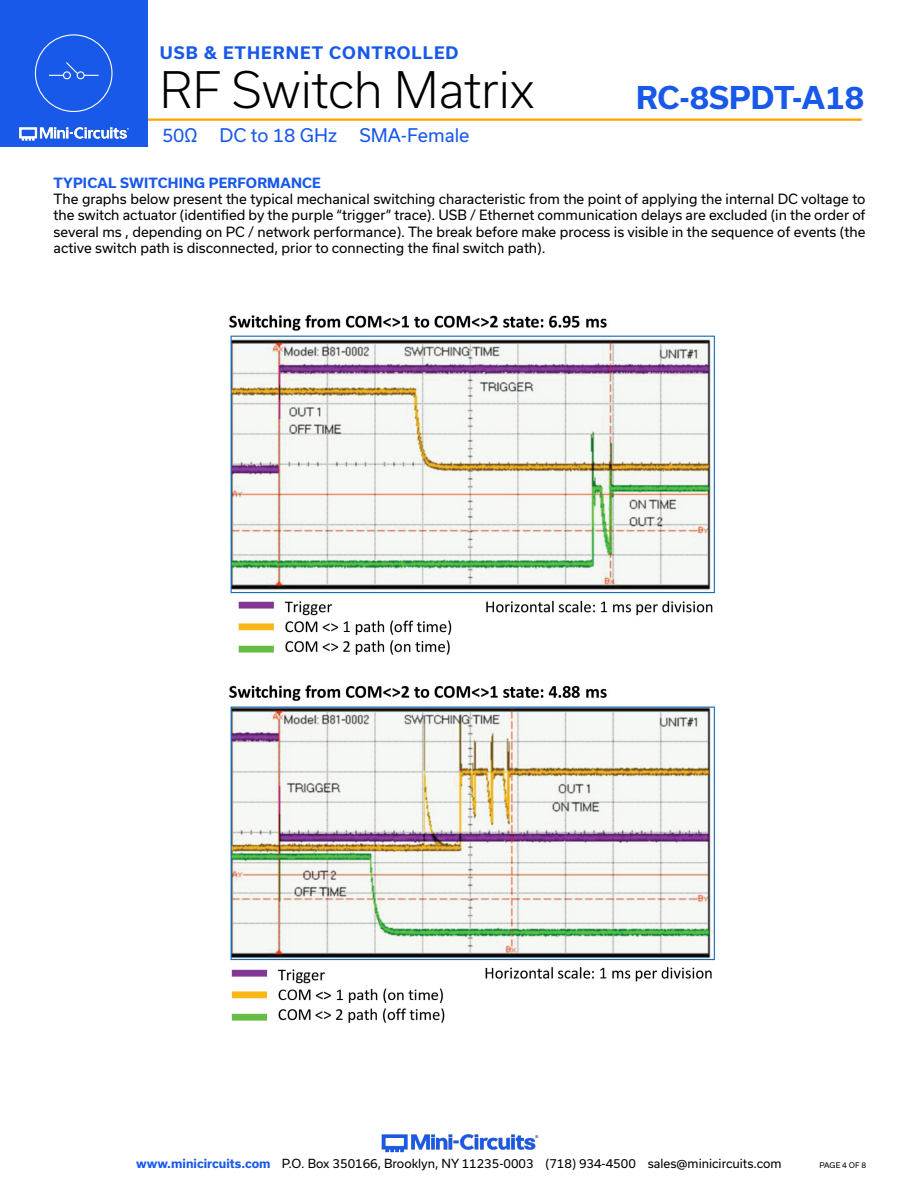
<style>
.page{position:relative;width:918px;height:1188px;background:#fff}
.page>*{position:absolute;margin:0;border:0;box-sizing:border-box;transform-origin:0 0}
.t1{font:300 48px "Usual";color:#000}
.t2{font:700 30px "Usual";color:#1859ea}
.t3{font:18px "Usual";color:#1859ea}
.t4{font:700 16.5px "Usual";letter-spacing:.065em;color:#1859ea}
.Regular_Copy{font:13.5px/16.2px "Usual";color:#000;text-align:justify}
.Blue_Headers{font:700 13.5px "Usual";letter-spacing:.015em;color:#1859ea}
.t5{font:12px "Usual";color:#000}
.t6{font:7.5px "Usual";color:#000}
.s1{font-weight:700;color:#1859ea}
</style>
<div class="page">
<hr style="left:129px;top:118px;width:733px;height:3px;background:#ffa300">
<div style="left:0;top:0;width:147px;height:147px;background:#1859ea"></div>
<img style="left:19px;top:126px;width:110px;height:15px">
<img style="left:381px;top:1134px;width:158px;height:19px">
<div style="left:35px;top:34px;width:78px;height:78px;border:1px solid #fff;border-radius:50%"></div>
<div style="left:63px;top:71px;width:8px;height:8px;border:1px solid #fff;border-radius:50%"></div>
<div style="left:77px;top:71px;width:8px;height:8px;border:1px solid #fff;border-radius:50%"></div>
<svg style="left:49px;top:62px;width:50px;height:14px"></svg>
<img style="left:229px;top:314px;width:487px;height:710px">
<p class="t4" style="left:160px;top:43px;width:300px">USB &amp; ETHERNET CONTROLLED</p>
<h1 class="t1" style="left:160px;top:62px;width:376px">RF Switch Matrix</h1>
<h2 class="t2" style="left:636px;top:80px;width:230px">RC-8SPDT-A18</h2>
<h3 class="t3" style="left:162px;top:125px;width:309px">50Ω DC to 18 GHz SMA-Female</h3>
<p class="Blue_Headers" style="left:54px;top:175px;width:269px">TYPICAL SWITCHING PERFORMANCE</p>
<p class="Regular_Copy" style="left:54px;top:191px;width:813px">The graphs below present the typical mechanical switching characteristic from the point of applying the internal DC voltage to the switch actuator (identified by the purple “trigger” trace). USB / Ethernet communication delays are excluded (in the order of several ms , depending on PC / network performance). The break before make process is visible in the sequence of events (the active switch path is disconnected, prior to connecting the final switch path).</p>
<p class="t5" style="left:136px;top:1157px;width:647px"><span class="s1">www.minicircuits.com</span> P.O. Box 350166, Brooklyn, NY 11235-0003 (718) 934-4500 sales@minicircuits.com</p>
<p class="t6" style="left:819px;top:1161px;width:48px">PAGE 4 OF 8</p>
</div>
